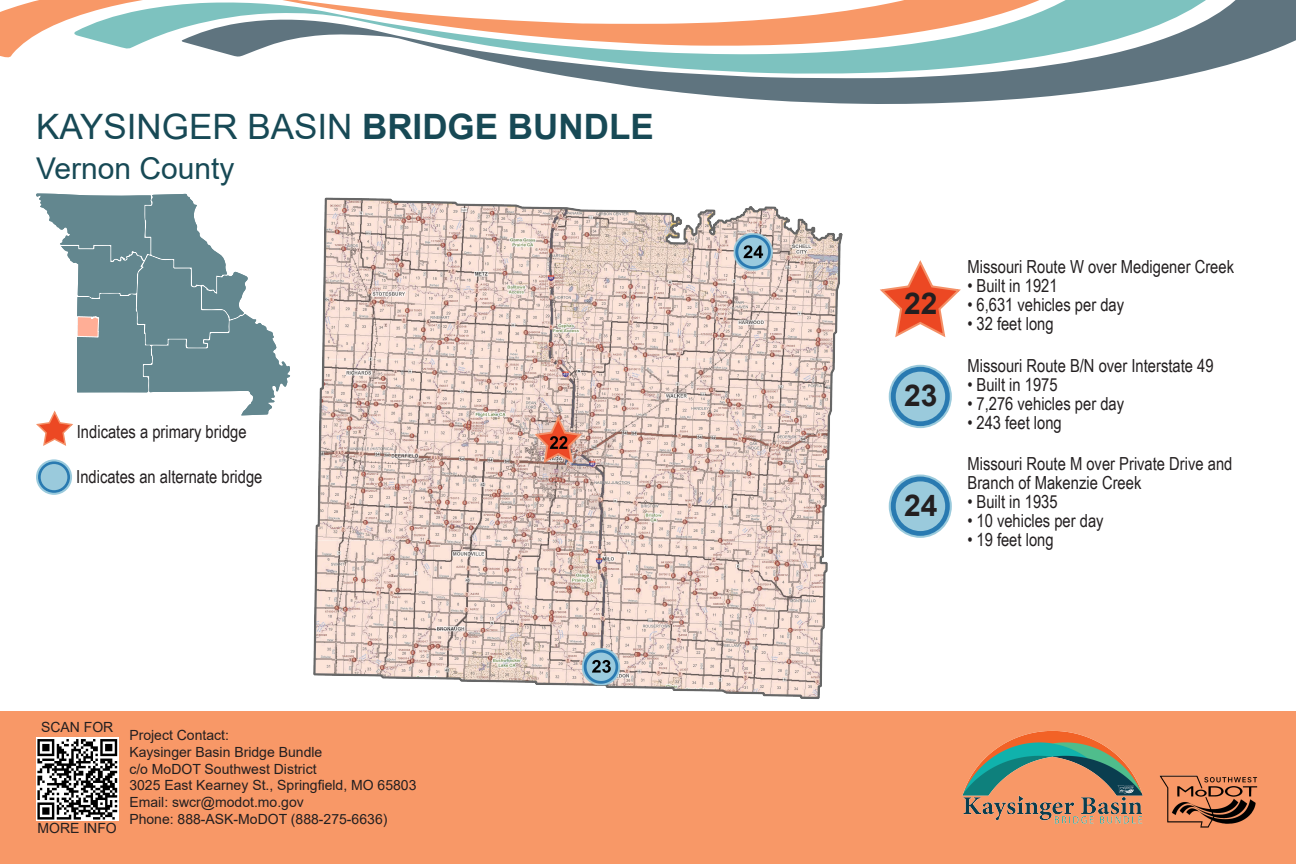
<style>
.page{position:relative;width:1296px;height:864px;background:#fff}
.page>*{position:absolute;margin:0;border:0;box-sizing:border-box;transform-origin:0 0}
.t1{font:35px "Arial";color:#174955}
.t2{font:30px "Arial";color:#174955}
.t3{font:700 30px "Arial";color:#231f20}
.t4{font:18px/19px "Arial Narrow";color:#231f20}
.t5{font:14px "Arial";color:#231f20}
.s1{font-weight:700}
</style>
<div class="page">
<div style="left:0;top:712px;width:1296px;height:152px;background:#f89867"></div>
<svg style="left:554px;top:0;width:742px;height:104px;fill:#5f747f"></svg>
<svg style="left:0;top:0;width:73px;height:58px;fill:#f89867"></svg>
<svg style="left:73px;top:0;width:1140px;height:74px"></svg>
<img style="left:962px;top:731px;width:181px;height:93px">
<img style="left:1159px;top:775px;width:99px;height:53px">
<img style="left:36px;top:737px;width:82px;height:84px">
<svg style="left:890px;top:366px;width:61px;height:61px"></svg>
<div style="left:889px;top:365px;width:63px;height:63px;border:2px solid #9acadc;border-radius:50%"></div>
<div style="left:895px;top:371px;width:51px;height:51px;background:#9acadc;border-radius:50%"></div>
<div style="left:894px;top:370px;width:53px;height:53px;border:2px solid #297ab1;border-radius:50%"></div>
<svg style="left:880px;top:260px;width:81px;height:78px"></svg>
<svg style="left:890px;top:476px;width:61px;height:61px"></svg>
<div style="left:889px;top:475px;width:63px;height:63px;border:2px solid #9acadc;border-radius:50%"></div>
<div style="left:895px;top:480px;width:51px;height:52px;background:#9acadc;border-radius:50%"></div>
<div style="left:894px;top:480px;width:53px;height:53px;border:2px solid #297ab1;border-radius:50%"></div>
<svg style="left:36px;top:194px;width:254px;height:252px"></svg>
<svg style="left:37px;top:460px;width:34px;height:34px"></svg>
<div style="left:36px;top:459px;width:36px;height:36px;border:2px solid #9acadc;border-radius:50%"></div>
<div style="left:40px;top:463px;width:28px;height:28px;background:#9acadc;border-radius:50%"></div>
<div style="left:39px;top:462px;width:30px;height:30px;border:2px solid #297ab1;border-radius:50%"></div>
<img style="left:313px;top:197px;width:530px;height:502px">
<p class="t1" style="left:36px;top:103px;width:619px">KAYSINGER BASIN <span class="s1">BRIDGE BUNDLE</span></p>
<p class="t2" style="left:36px;top:148px;width:200px">Vernon County</p>
<p class="t4" style="left:77px;top:422px;width:171px">Indicates a primary bridge</p>
<p class="t4" style="left:76px;top:467px;width:188px">Indicates an alternate bridge</p>
<p class="t5" style="left:41px;top:718px;width:74px">SCAN FOR</p>
<p class="t5" style="left:38px;top:818px;width:81px">MORE INFO</p>
<p class="t5" style="left:129px;top:726px;width:101px">Project Contact:</p>
<p class="t5" style="left:129px;top:742px;width:194px">Kaysinger Basin Bridge Bundle</p>
<p class="t5" style="left:129px;top:759px;width:189px">c/o MoDOT Southwest District</p>
<p class="t5" style="left:129px;top:776px;width:289px">3025 East Kearney St., Springfield, MO 65803</p>
<p class="t5" style="left:129px;top:793px;width:176px">Email: swcr@modot.mo.gov</p>
<p class="t5" style="left:129px;top:810px;width:260px">Phone: 888-ASK-MoDOT (888-275-6636)</p>
<p class="t3" style="left:904px;top:283px;width:35px">22</p>
<p class="t3" style="left:904px;top:374px;width:35px">23</p>
<p class="t3" style="left:904px;top:484px;width:35px">24</p>
<p class="t4" style="left:968px;top:257px;width:268px">Missouri Route W over Medigener Creek</p>
<p class="t4" style="left:968px;top:276px;width:92px">• Built in 1921</p>
<p class="t4" style="left:968px;top:295px;width:158px">• 6,631 vehicles per day</p>
<p class="t4" style="left:968px;top:314px;width:88px">• 32 feet long</p>
<p class="t4" style="left:968px;top:355px;width:248px">Missouri Route B/N over Interstate 49</p>
<p class="t4" style="left:968px;top:374px;width:92px">• Built in 1975</p>
<p class="t4" style="left:968px;top:393px;width:158px">• 7,276 vehicles per day</p>
<p class="t4" style="left:968px;top:412px;width:96px">• 243 feet long</p>
<p class="t4" style="left:968px;top:454px;width:266px">Missouri Route M over Private Drive and<br>Branch of Makenzie Creek</p>
<p class="t4" style="left:968px;top:492px;width:92px">• Built in 1935</p>
<p class="t4" style="left:968px;top:511px;width:138px">• 10 vehicles per day</p>
<p class="t4" style="left:968px;top:530px;width:88px">• 19 feet long</p>
</div>
